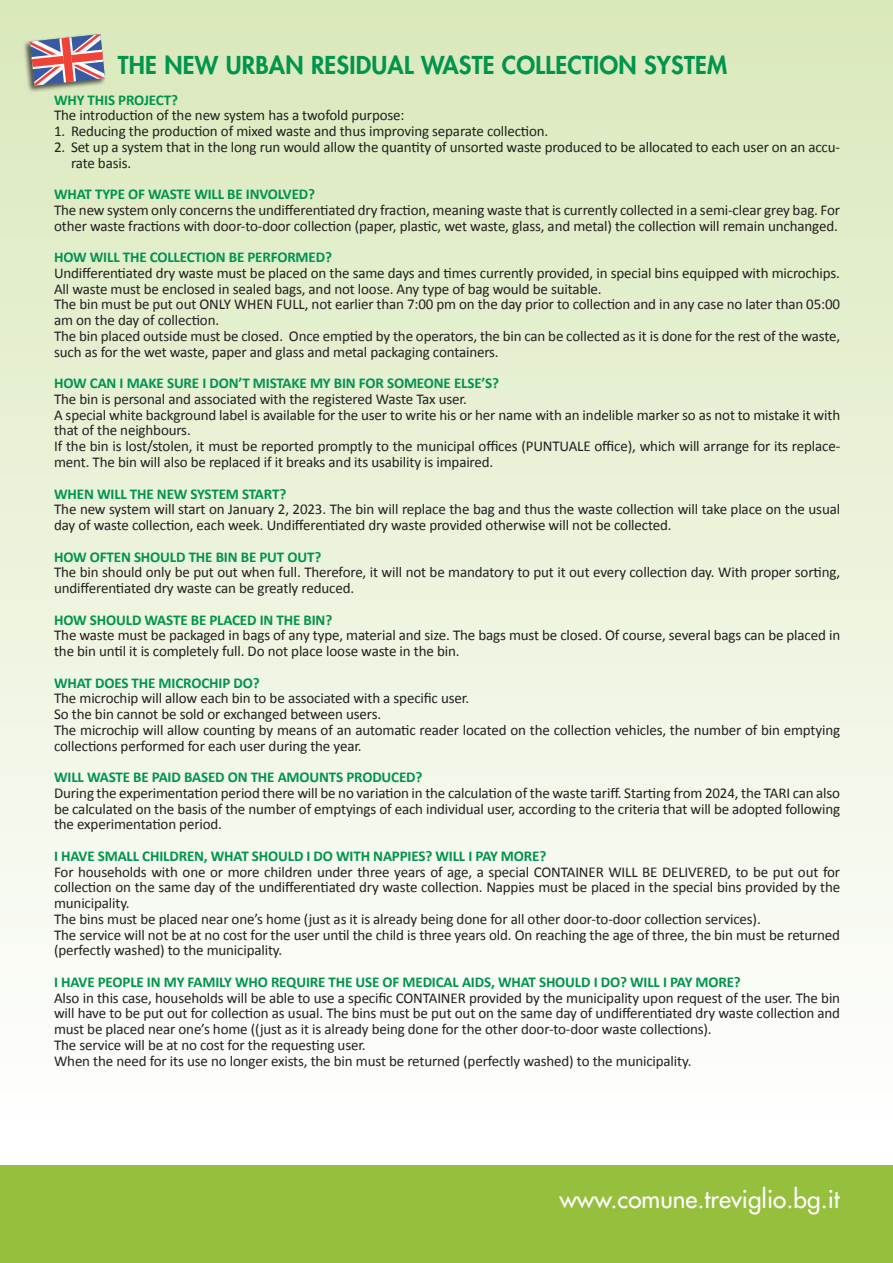
<style>
.page{position:relative;width:893px;height:1263px;background:#fff}
.page>*{position:absolute;margin:0;border:0;box-sizing:border-box;transform-origin:0 0}
.t1{font:24.45px "Futura";color:#fff}
.t2{font:800 24px "Futura";letter-spacing:.01em;color:#00944d}
.t3{font:15px/15.8px "Calibri";letter-spacing:-.01em;color:#231f20}
.t4{font:700 15px "Calibri";letter-spacing:-.01em;color:#00944d}
</style>
<div class="page">
<div style="left:0;top:0;width:893px;height:1123px;background:linear-gradient(to bottom,#dae8bb,#fefefe)"></div>
<div style="left:23px;top:33px;width:83px;height:60px;background:#231f20;opacity:.75"></div>
<svg style="left:30px;top:34px;width:75px;height:52px"></svg>
<div style="left:0;top:1165px;width:893px;height:98px;background:#95bf3c"></div>
<h2 class="t2" style="left:118px;top:50px;width:611px">THE NEW URBAN RESIDUAL WASTE COLLECTION SYSTEM</h2>
<p class="t4" style="left:54px;top:90px;width:125px">WHY THIS PROJECT?</p>
<p class="t3" style="left:54px;top:107px;width:352px">The introduction of the new system has a twofold purpose:</p>
<p class="t3" style="left:54px;top:123px;width:496px">1. Reducing the production of mixed waste and thus improving separate collection.</p>
<p class="t3" style="left:71px;top:138px;width:771px;text-indent:-17px">2. Set up a system that in the long run would allow the quantity of unsorted waste produced to be allocated to each user on an accu&shy;rate basis.</p>
<p class="t4" style="left:54px;top:185px;width:263px">WHAT TYPE OF WASTE WILL BE INVOLVED?</p>
<p class="t3" style="left:54px;top:201px;width:788px">The new system only concerns the undifferentiated dry fraction, meaning waste that is currently collected in a semi-clear grey bag. For other waste fractions with door-to-door collection (paper, plastic, wet waste, glass, and metal) the collection will remain unchanged.</p>
<p class="t4" style="left:54px;top:248px;width:279px">HOW WILL THE COLLECTION BE PERFORMED?</p>
<p class="t3" style="left:54px;top:264px;width:788px">Undifferentiated dry waste must be placed on the same days and times currently provided, in special bins equipped with microchips.<br>All waste must be enclosed in sealed bags, and not loose. Any type of bag would be suitable.<br>The bin must be put out ONLY WHEN FULL, not earlier than 7:00 pm on the day prior to collection and in any case no later than 05:00 am on the day of collection.<br>The bin placed outside must be closed. Once emptied by the operators, the bin can be collected as it is done for the rest of the waste, such as for the wet waste, paper and glass and metal packaging containers.</p>
<p class="t4" style="left:54px;top:374px;width:447px">HOW CAN I MAKE SURE I DON’T MISTAKE MY BIN FOR SOMEONE ELSE’S?</p>
<p class="t3" style="left:54px;top:390px;width:788px">The bin is personal and associated with the registered Waste Tax user.<br>A special white background label is available for the user to write his or her name with an indelible marker so as not to mistake it with that of the neighbours.<br>If the bin is lost/stolen, it must be reported promptly to the municipal offices (PUNTUALE office), which will arrange for its replace&shy;ment. The bin will also be replaced if it breaks and its usability is impaired.</p>
<p class="t4" style="left:54px;top:484px;width:234px">WHEN WILL THE NEW SYSTEM START?</p>
<p class="t3" style="left:54px;top:501px;width:788px">The new system will start on January 2, 2023. The bin will replace the bag and thus the waste collection will take place on the usual day of waste collection, each week. Undifferentiated dry waste provided otherwise will not be collected.</p>
<p class="t4" style="left:54px;top:547px;width:269px">HOW OFTEN SHOULD THE BIN BE PUT OUT?</p>
<p class="t3" style="left:54px;top:564px;width:788px">The bin should only be put out when full. Therefore, it will not be mandatory to put it out every collection day. With proper sorting, undifferentiated dry waste can be greatly reduced.</p>
<p class="t4" style="left:54px;top:610px;width:280px">HOW SHOULD WASTE BE PLACED IN THE BIN?</p>
<p class="t3" style="left:54px;top:627px;width:788px">The waste must be packaged in bags of any type, material and size. The bags must be closed. Of course, several bags can be placed in the bin until it is completely full. Do not place loose waste in the bin.</p>
<p class="t4" style="left:54px;top:673px;width:207px">WHAT DOES THE MICROCHIP DO?</p>
<p class="t3" style="left:54px;top:690px;width:788px">The microchip will allow each bin to be associated with a specific user.<br>So the bin cannot be sold or exchanged between users.<br>The microchip will allow counting by means of an automatic reader located on the collection vehicles, the number of bin emptying collections performed for each user during the year.</p>
<p class="t4" style="left:54px;top:768px;width:370px">WILL WASTE BE PAID BASED ON THE AMOUNTS PRODUCED?</p>
<p class="t3" style="left:54px;top:784px;width:788px;text-align:justify">During the experimentation period there will be no variation in the calculation of the waste tariff. Starting from 2024, the TARI can also be calculated on the basis of the number of emptyings of each individual user, according to the criteria that will be adopted following the experimentation period.</p>
<p class="t4" style="left:54px;top:846px;width:494px">I HAVE SMALL CHILDREN, WHAT SHOULD I DO WITH NAPPIES? WILL I PAY MORE?</p>
<p class="t3" style="left:54px;top:863px;width:788px">For households with one or more children under three years of age, a special CONTAINER WILL BE DELIVERED, to be put out for collection on the same day of the undifferentiated dry waste collection. Nappies must be placed in the special bins provided by the municipality.<br>The bins must be placed near one’s home (just as it is already being done for all other door-to-door collection services).<br>The service will not be at no cost for the user until the child is three years old. On reaching the age of three, the bin must be returned (perfectly washed) to the municipality.</p>
<p class="t4" style="left:54px;top:972px;width:688px">I HAVE PEOPLE IN MY FAMILY WHO REQUIRE THE USE OF MEDICAL AIDS, WHAT SHOULD I DO? WILL I PAY MORE?</p>
<p class="t3" style="left:54px;top:989px;width:788px">Also in this case, households will be able to use a specific CONTAINER provided by the municipality upon request of the user. The bin will have to be put out for collection as usual. The bins must be put out on the same day of undifferentiated dry waste collection and must be placed near one’s home ((just as it is already being done for the other door-to-door waste collections).<br>The service will be at no cost for the requesting user.<br>When the need for its use no longer exists, the bin must be returned (perfectly washed) to the municipality.</p>
<h1 class="t1" style="left:559px;top:1184px;width:282px">www.comune.treviglio.bg.it</h1>
</div>
